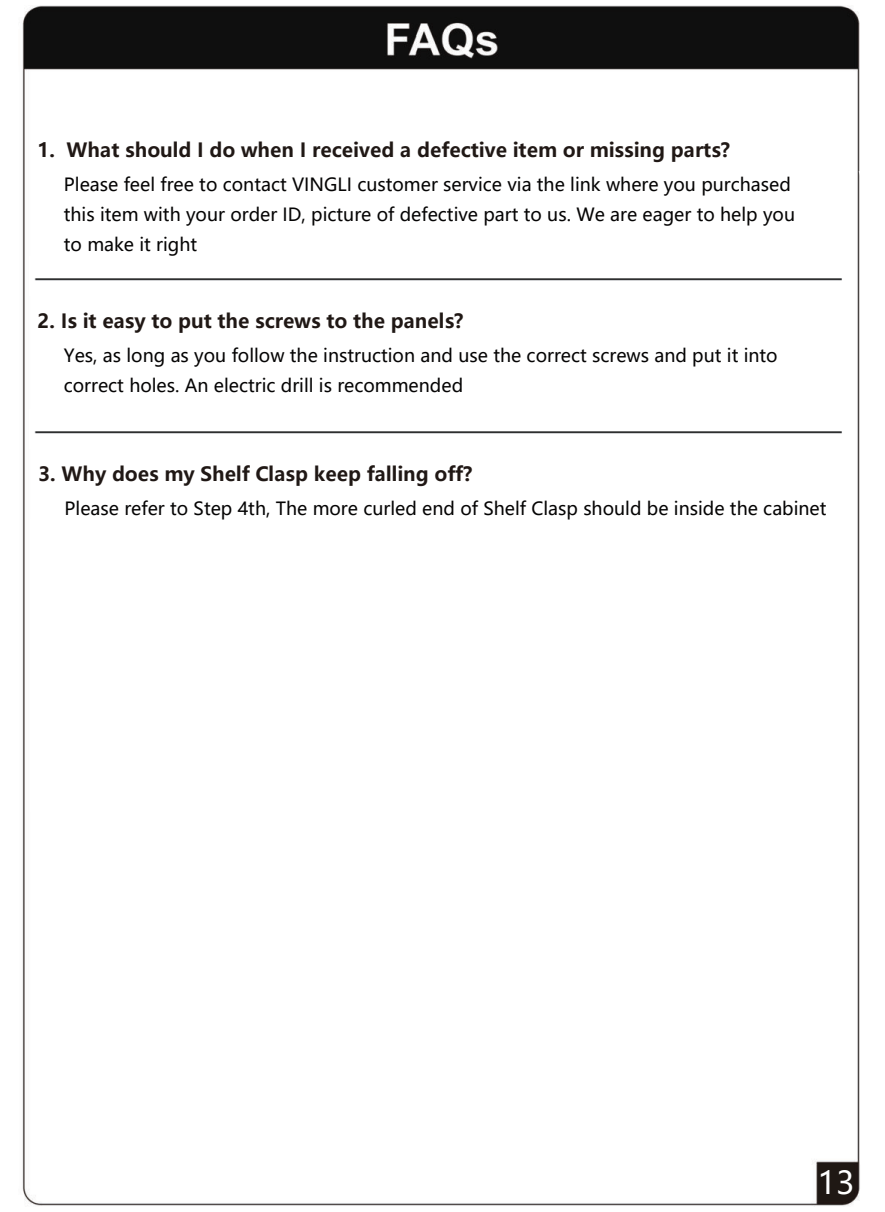
<style>
.page{position:relative;width:885px;height:1212px;background:#fff}
.page>*{position:absolute;margin:0;border:0;box-sizing:border-box;transform-origin:0 0}
.t1{font:31.35px "Microsoft Ya Hei";color:#fff}
.t2{font:700 19.5px "Microsoft Ya Hei";color:#201815}
.t3{font:18px/30px "Microsoft Ya Hei";color:#050404}
</style>
<div class="page">
<img style="left:22px;top:5px;width:838px;height:1201px">
<div style="left:30px;top:519px;width:817px;height:292px;background:#fff"></div>
<div style="left:34px;top:111px;width:789px;height:175px;background:#fff"></div>
<div style="left:32px;top:334px;width:797px;height:155px;background:#fff"></div>
<img style="left:30px;top:409px;width:824px;height:40px">
<img style="left:29px;top:256px;width:825px;height:40px">
<p class="t2" style="left:37px;top:141px;width:694px">1. What should I do when I received a defective item or missing parts?</p>
<p class="t3" style="left:64px;top:171px;width:732px">Please feel free to contact VINGLI customer service via the link where you purchased this item with your order ID, picture of defective part to us. We are eager to help you to make it right</p>
<p class="t2" style="left:37px;top:312px;width:427px">2. Is it easy to put the screws to the panels?</p>
<p class="t3" style="left:64px;top:342px;width:715px">Yes, as long as you follow the instruction and use the correct screws and put it into correct holes. An electric drill is recommended</p>
<p class="t2" style="left:38px;top:465px;width:435px">3. Why does my Shelf Clasp keep falling off?</p>
<p class="t3" style="left:65px;top:495px;width:763px">Please refer to Step 4th, The more curled end of Shelf Clasp should be inside the cabinet</p>
<h1 class="t1" style="left:817px;top:1168px;width:38px">13</h1>
</div>
